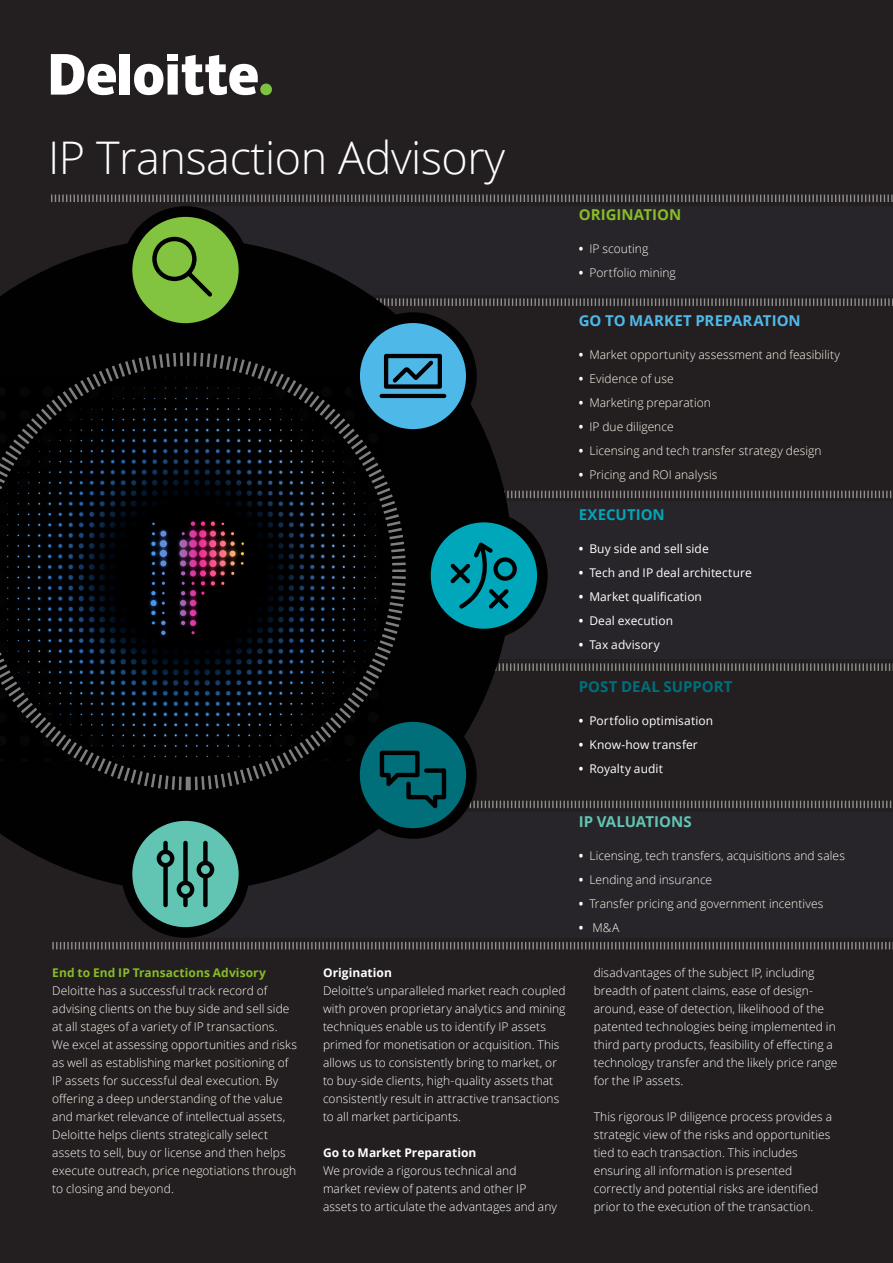
<style>
.page{position:relative;width:893px;height:1263px;background:#231f20}
.page>*{position:absolute;margin:0;border:0;box-sizing:border-box;transform-origin:0 0}
.Story_heading_light{font:300 45px "Open Sans";letter-spacing:-.01em;color:#fff}
.Introduction__11_15p{font:700 15px "Open Sans";letter-spacing:.005em;color:#4eb9e9}
.Introduction__11_15p-2{font:700 15px "Open Sans";color:#006f7a}
.Introduction__11_15p-3{font:700 15px "Open Sans";color:#62c5b4}
.Introduction__11_15p-4{font:700 15px "Open Sans";color:#87bd26}
.Introduction__11_15p-5{font:700 15px "Open Sans";color:#00a6b9}
.Body_copy__8_5_12pt{font:300 12px/18px "Open Sans";letter-spacing:.005em;color:#fff}
.Subhead_A__8_5_12pt{font:300 12px/18px "Open Sans";letter-spacing:.005em;color:#fffef4}
.t1{font:12px "Open Sans";letter-spacing:.005em;color:#fff}
.Body_copy__8_5_12pt-2{font:700 12px "Open Sans";letter-spacing:.005em;color:#fff}
.Subhead_A__8_5_12pt-2{font:700 12px "Open Sans";letter-spacing:.005em;color:#87bd26}
.s1{font-weight:700}
</style>
<div class="page">
<div style="left:186px;top:812px;width:707px;height:126px;background:#272529"></div>
<div style="left:260px;top:84px;width:12px;height:11px;background:#7fc241;border-radius:50%"></div>
<div style="left:120px;top:54px;width:10px;height:41px;background:#fff"></div>
<div style="left:168px;top:54px;width:10px;height:7px;background:#fff"></div>
<svg style="left:134px;top:55px;width:124px;height:40px"></svg>
<svg style="left:51px;top:54px;width:65px;height:41px"></svg>
<div style="left:186px;top:206px;width:707px;height:89px;background:#272529"></div>
<svg style="left:513px;top:663px;width:380px;height:8px"></svg>
<svg style="left:514px;top:490px;width:378px;height:9px"></svg>
<div style="left:0;top:502px;width:893px;height:157px;background:#272529"></div>
<svg style="left:52px;top:942px;width:841px;height:8px"></svg>
<svg style="left:0;top:253px;width:513px;height:603px;fill:#010101"></svg>
<svg style="left:0;top:351px;width:407px;height:441px;background:#08090d"></svg>
<div style="left:349px;top:312px;width:128px;height:128px;background:#010101;border-radius:50%"></div>
<div style="left:122px;top:206px;width:127px;height:128px;background:#010101;border-radius:50%"></div>
<svg style="left:90px;top:217px;width:803px;height:212px"></svg>
<div style="left:157px;top:241px;width:35px;height:36px;background:#82c340;border-radius:50%"></div>
<div style="left:122px;top:810px;width:127px;height:128px;background:#010101;border-radius:50%"></div>
<div style="left:420px;top:512px;width:128px;height:127px;background:#010101;border-radius:50%"></div>
<svg style="left:431px;top:522px;width:106px;height:107px"></svg>
<div style="left:349px;top:711px;width:128px;height:128px;background:#010101;border-radius:50%"></div>
<svg style="left:38px;top:722px;width:854px;height:205px"></svg>
<svg style="left:51px;top:194px;width:842px;height:8px"></svg>
<p class="Story_heading_light" style="left:48px;top:127px;width:459px">IP Transaction Advisory</p>
<p class="Introduction__11_15p-4" style="left:579px;top:204px;width:104px">ORIGINATION</p>
<p class="Subhead_A__8_5_12pt" style="left:579px;top:239px;width:71px"><span class="s1">•</span> IP scouting</p>
<p class="Subhead_A__8_5_12pt" style="left:579px;top:263px;width:99px"><span class="s1">•</span> Portfolio mining</p>
<p class="Introduction__11_15p" style="left:579px;top:310px;width:223px">GO TO MARKET PREPARATION</p>
<p class="Subhead_A__8_5_12pt" style="left:579px;top:345px;width:263px"><span class="s1">•</span> Market opportunity assessment and feasibility</p>
<p class="Subhead_A__8_5_12pt" style="left:579px;top:369px;width:96px"><span class="s1">•</span> Evidence of use</p>
<p class="Subhead_A__8_5_12pt" style="left:579px;top:393px;width:134px"><span class="s1">•</span> Marketing preparation</p>
<p class="Subhead_A__8_5_12pt" style="left:579px;top:417px;width:96px"><span class="s1">•</span> IP due diligence</p>
<p class="Subhead_A__8_5_12pt" style="left:579px;top:441px;width:244px"><span class="s1">•</span> Licensing and tech transfer strategy design</p>
<p class="Subhead_A__8_5_12pt" style="left:579px;top:465px;width:140px"><span class="s1">•</span> Pricing and ROI analysis</p>
<p class="Introduction__11_15p-5" style="left:579px;top:504px;width:88px">EXECUTION</p>
<p class="t1" style="left:579px;top:540px;width:131px"><span class="s1">•</span> Buy side and sell side</p>
<p class="t1" style="left:579px;top:564px;width:174px"><span class="s1">•</span> Tech and IP deal architecture</p>
<p class="t1" style="left:579px;top:588px;width:125px"><span class="s1">•</span> Market qualification</p>
<p class="t1" style="left:579px;top:612px;width:96px"><span class="s1">•</span> Deal execution</p>
<p class="t1" style="left:579px;top:636px;width:82px"><span class="s1">•</span> Tax advisory</p>
<p class="Introduction__11_15p-2" style="left:579px;top:676px;width:155px">POST DEAL SUPPORT</p>
<p class="t1" style="left:579px;top:712px;width:136px"><span class="s1">•</span> Portfolio optimisation</p>
<p class="t1" style="left:579px;top:736px;width:121px"><span class="s1">•</span> Know-how transfer</p>
<p class="t1" style="left:579px;top:760px;width:86px"><span class="s1">•</span> Royalty audit</p>
<p class="Subhead_A__8_5_12pt-2" style="left:52px;top:964px;width:215px">End to End IP Transactions Advisory</p>
<p class="Subhead_A__8_5_12pt" style="left:52px;top:981px;width:246px">Deloitte has a successful track record of advising clients on the buy side and sell side at all stages of a variety of IP transactions.<br>We excel at assessing opportunities and risks as well as establishing market positioning of IP assets for successful deal execution. By offering a deep understanding of the value and market relevance of intellectual assets, Deloitte helps clients strategically select assets to sell, buy or license and then helps execute outreach, price negotiations through to closing and beyond.</p>
<p class="Introduction__11_15p-3" style="left:579px;top:811px;width:114px">IP VALUATIONS</p>
<p class="Subhead_A__8_5_12pt" style="left:579px;top:846px;width:268px"><span class="s1">•</span> Licensing, tech transfers, acquisitions and sales</p>
<p class="Subhead_A__8_5_12pt" style="left:579px;top:870px;width:135px"><span class="s1">•</span> Lending and insurance</p>
<p class="Subhead_A__8_5_12pt" style="left:579px;top:894px;width:246px"><span class="s1">•</span> Transfer pricing and government incentives</p>
<p class="Subhead_A__8_5_12pt" style="left:579px;top:918px;width:42px"><span class="s1">•</span> M&amp;A</p>
<p class="Body_copy__8_5_12pt-2" style="left:323px;top:964px;width:70px">Origination</p>
<p class="Body_copy__8_5_12pt" style="left:323px;top:981px;width:244px">Deloitte’s unparalleled market reach coupled with proven proprietary analytics and mining techniques enable us to identify IP assets primed for monetisation or acquisition. This allows us to consistently bring to market, or to buy-side clients, high-quality assets that consistently result in attractive transactions to all market participants.</p>
<p class="Body_copy__8_5_12pt-2" style="left:323px;top:1144px;width:155px">Go to Market Preparation</p>
<p class="Body_copy__8_5_12pt" style="left:323px;top:1161px;width:236px">We provide a rigorous technical and market review of patents and other IP assets to articulate the advantages and any</p>
<p class="Body_copy__8_5_12pt" style="left:594px;top:963px;width:245px">disadvantages of the subject IP, including breadth of patent claims, ease of design&shy;around, ease of detection, likelihood of the patented technologies being implemented in third party products, feasibility of effecting a technology transfer and the likely price range for the IP assets.</p>
<p class="Body_copy__8_5_12pt" style="left:594px;top:1107px;width:240px">This rigorous IP diligence process provides a strategic view of the risks and opportunities tied to each transaction. This includes ensuring all information is presented correctly and potential risks are identified prior to the execution of the transaction.</p>
</div>
